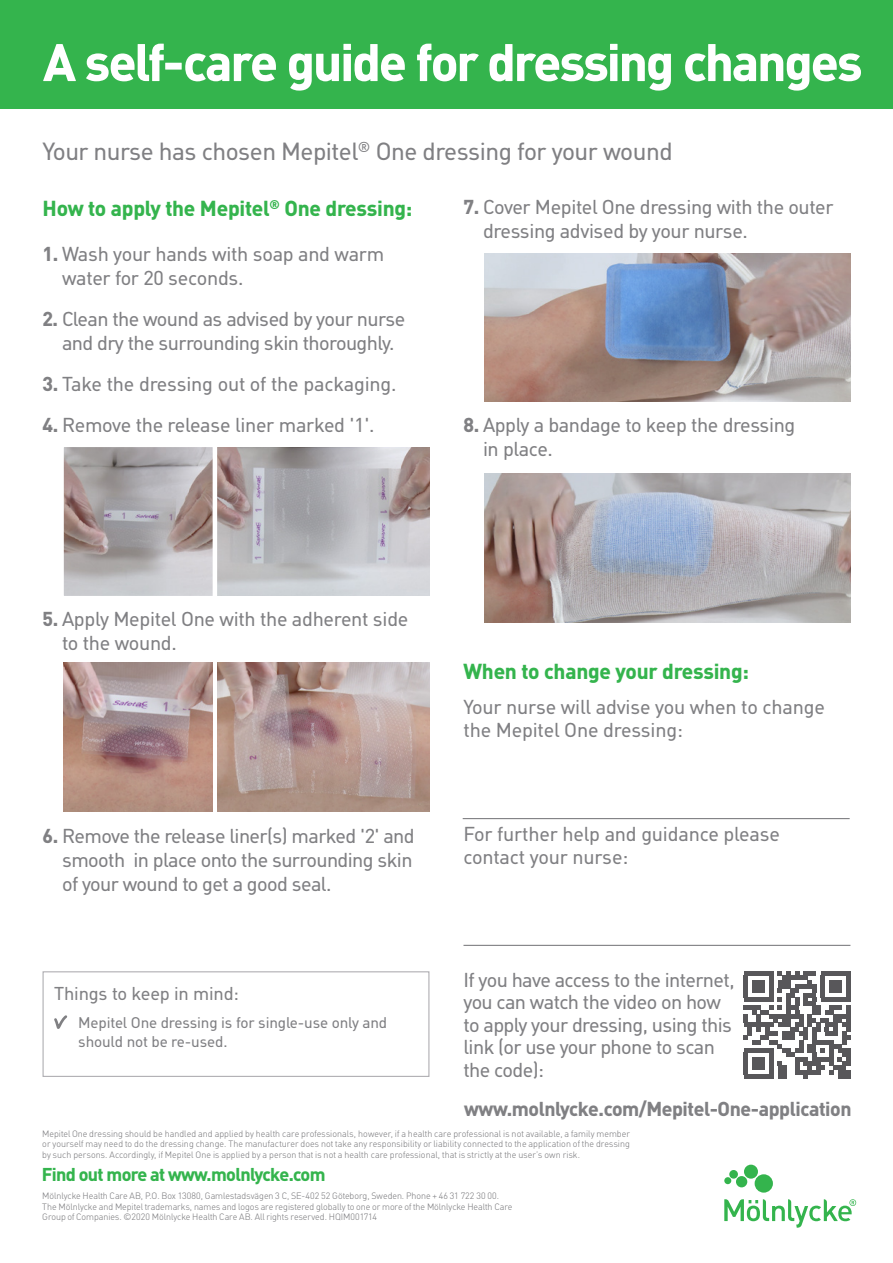
<style>
.page{position:relative;width:893px;height:1263px;background:#fff}
.page>*{position:absolute;margin:0;border:0;box-sizing:border-box;transform-origin:0 0}
.t1{font:700 51px "MHC Din";letter-spacing:-.04em;color:#fff}
.t2{font:24px "Molnlycke Din";letter-spacing:-.025em;color:#808083}
.t3{font:700 21px "Molnlycke Din";letter-spacing:-.01em;color:#34b44d}
.t4{font:19.5px/24px "Molnlycke Din";letter-spacing:-.02em;color:#808083}
.t5{font:700 19.5px "Molnlycke Din";letter-spacing:-.02em;color:#808083}
.t6{font:700 18px "Molnlycke Din";letter-spacing:-.035em;color:#34b44d}
.t7{font:18px "Molnlycke Din";letter-spacing:-.01em;color:#808083}
.t8{font:15px/19.5px "Molnlycke Din";letter-spacing:-.01em;color:#808083}
.t9{font:300 9px/10.5px "MHC Din";color:#808083}
.s1{font-weight:700}
</style>
<div class="page">
<div style="left:0;top:0;width:893px;height:108px;background:#34b44d"></div>
<hr style="left:463px;top:818px;width:387px;height:1px;background:#808083">
<hr style="left:463px;top:945px;width:387px;height:1px;background:#808083">
<svg style="left:743px;top:971px;width:107px;height:107px"></svg>
<hr style="left:743px;top:1074px;width:30px;height:4px;background:#58575a">
<div style="left:752px;top:1057px;width:13px;height:13px;background:#58575a"></div>
<svg style="left:724px;top:1165px;width:132px;height:63px"></svg>
<img style="left:219px;top:447px;width:210px;height:149px">
<img style="left:64px;top:663px;width:149px;height:148px">
<img style="left:217px;top:663px;width:212px;height:148px">
<img style="left:485px;top:253px;width:365px;height:149px">
<img style="left:485px;top:473px;width:365px;height:149px">
<svg style="left:63px;top:447px;width:156px;height:149px;background:#b0a9aa"></svg>
<div style="left:43px;top:971px;width:386px;height:106px;border:1px solid #b0afb3"></div>
<svg style="left:54px;top:1015px;width:14px;height:14px"></svg>
<p class="t1" style="left:43px;top:31px;width:821px">A self-care guide for dressing changes</p>
<p class="t2" style="left:43px;top:137px;width:632px">Your nurse has chosen Mepitel<sup>®</sup> One dressing for your wound</p>
<p class="t3" style="left:43px;top:195px;width:371px">How to apply the Mepitel<sup>®</sup> One dressing:</p>
<p class="t4" style="left:62px;top:242px;width:324px;text-indent:-20px"><span class="s1">1.</span> Wash your hands with soap and warm water for 20 seconds.</p>
<p class="t4" style="left:43px;top:307px;width:364px;text-align:center"><span class="s1">2.</span> Clean the wound as advised by your nurse and dry the surrounding skin thoroughly.</p>
<p class="t4" style="left:43px;top:372px;width:355px"><span class="s1">3.</span> Take the dressing out of the packaging.</p>
<p class="t4" style="left:43px;top:413px;width:333px"><span class="s1">4.</span> Remove the release liner marked '1'.</p>
<p class="t4" style="left:483px;top:195px;width:352px;text-indent:-20px"><span class="s1">7.</span> Cover Mepitel One dressing with the outer dressing advised by your nurse.</p>
<p class="t4" style="left:483px;top:413px;width:314px;text-indent:-20px"><span class="s1">8.</span> Apply a bandage to keep the dressing in place.</p>
<p class="t4" style="left:62px;top:606px;width:348px;text-indent:-20px"><span class="s1">5.</span> Apply Mepitel One with the adherent side to the wound.</p>
<p class="t4" style="left:62px;top:824px;width:354px;text-align:justify;text-indent:-20px"><span class="s1">6.</span> Remove the release liner(s) marked '2' and smooth in place onto the surrounding skin of your wound to get a good seal.</p>
<p class="t7" style="left:54px;top:982px;width:186px">Things to keep in mind:</p>
<p class="t8" style="left:78px;top:1012px;width:311px">Mepitel One dressing is for single-use only and should not be re-used.</p>
<p class="t3" style="left:463px;top:658px;width:287px">When to change your dressing:</p>
<p class="t4" style="left:463px;top:696px;width:363px;line-height:22.5px">Your nurse will advise you when to change the Mepitel One dressing:</p>
<p class="t4" style="left:463px;top:823px;width:318px;line-height:22.5px">For further help and guidance please contact your nurse:</p>
<p class="t4" style="left:463px;top:968px;width:273px;line-height:22.5px">If you have access to the internet, you can watch the video on how to apply your dressing, using this link (or use your phone to scan the code):</p>
<p class="t5" style="left:464px;top:1097px;width:389px">www.molnlycke.com/Mepitel-One-application</p>
<p class="t9" style="left:42px;top:1128px;width:589px;text-align:justify">Mepitel One dressing should be handled and applied by health care professionals, however, if a health care professional is not available, a family member or yourself may need to do the dressing change. The manufacturer does not take any responsibility or liability connected to the application of the dressing by such persons. Accordingly, if Mepitel One is applied by a person that is not a health care professional, that is strictly at the user’s own risk.</p>
<p class="t6" style="left:42px;top:1164px;width:285px">Find out more at www.molnlycke.com</p>
<p class="t9" style="left:42px;top:1190px;width:472px">Mölnlycke Health Care AB, P.O. Box 13080, Gamlestadsvägen 3 C, SE-402 52 Göteborg, Sweden. Phone + 46 31 722 30 00.<br>The Mölnlycke and Mepitel trademarks, names and logos are registered globally to one or more of the Mölnlycke Health Care<br>Group of Companies. ©2020 Mölnlycke Health Care AB. All rights reserved. HQIM001714</p>
</div>
